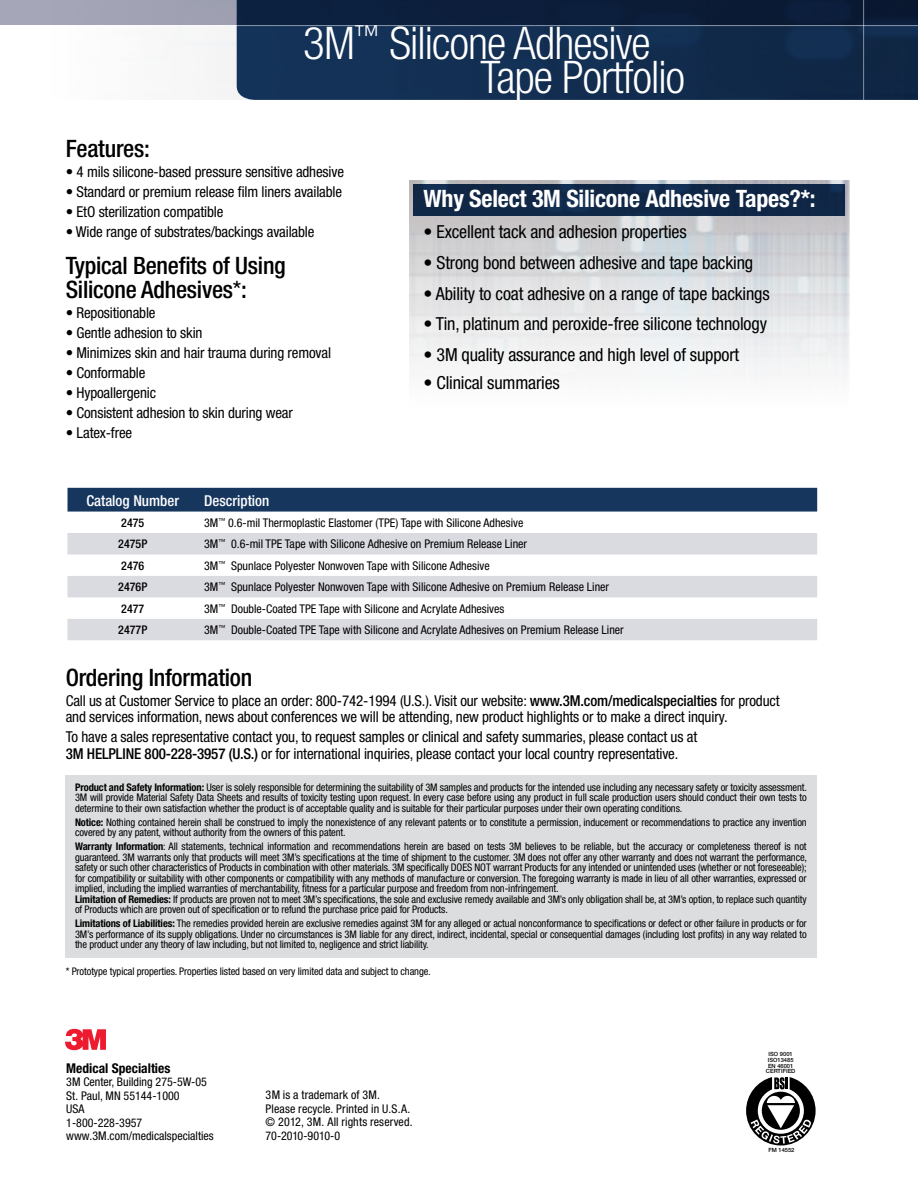
<style>
.page{position:relative;width:918px;height:1188px;background:#fff}
.page>*{position:absolute;margin:0;border:0;box-sizing:border-box;transform-origin:0 0}
.t1{font:300 condensed 45px/33.9px "Helvetica Neue";letter-spacing:-.02em;color:#fff}
.t2{font:500 condensed 24px/24px "Helvetica Neue";letter-spacing:-.01em;color:#000}
.t3{font:700 condensed 24px "Helvetica Neue";letter-spacing:-.01em;color:#fff}
.t4{font:condensed 18px "Helvetica Neue";letter-spacing:-.01em;color:#000}
.t5{font:condensed 15px/16.5px "Helvetica Neue";letter-spacing:-.01em;color:#000}
.t6{font:500 condensed 15px "Helvetica Neue";color:#fff}
.t7{font:700 condensed 13.5px "Helvetica Neue";color:#000}
.t8{font:condensed 12px/13.5px "Helvetica Neue";color:#000}
.t9{font:500 condensed 12px "Helvetica Neue";color:#000}
.t10{font:condensed 10.5px/10.5px "Helvetica Neue";letter-spacing:-.01em;color:#000;text-align:justify}
.t11{font:500 5.7px/5.7px "Helvetica Neue";color:#000;text-align:center}
.s1{font-weight:400}
.s2{font-weight:500}
.s3{font-weight:700}
</style>
<div class="page">
<div style="left:179px;top:26px;width:58px;height:74px;background:#f5f5f6"></div>
<div style="left:66px;top:776px;width:751px;height:182px;background:#dcddde"></div>
<svg style="left:65px;top:1029px;width:41px;height:21px"></svg>
<svg style="left:237px;top:26px;width:681px;height:74px;background:#122e50"></svg>
<svg style="left:0;top:0;width:918px;height:25px;background:#32405a"></svg>
<hr style="left:863px;top:0;width:1px;height:122px;background:#fff">
<div style="left:68px;top:488px;width:749px;height:24px;background:#16365e"></div>
<svg style="left:68px;top:533px;width:749px;height:107px;fill:#dadae1"></svg>
<img style="left:409px;top:181px;width:440px;height:195px">
<div style="left:414px;top:184px;width:431px;height:32px;background:linear-gradient(to right,#102948,#0f2747)"></div>
<svg style="left:746px;top:1077px;width:70px;height:68px"></svg>
<h1 class="t1" style="left:481px;top:25px;width:206px;text-indent:-177px">3M<sup>™</sup> Silicone Adhesive<br>Tape Portfolio</h1>
<h2 class="t2" style="left:66px;top:136px;width:86px">Features:</h2>
<h3 class="t5" style="left:66px;top:163px;width:280px">• 4 mils silicone-based pressure sensitive adhesive</h3>
<h3 class="t5" style="left:66px;top:183px;width:278px">• Standard or premium release film liners available</h3>
<h3 class="t5" style="left:66px;top:203px;width:159px">• EtO sterilization compatible</h3>
<h3 class="t5" style="left:66px;top:223px;width:250px">• Wide range of substrates/backings available</h3>
<h2 class="t2" style="left:66px;top:253px;width:222px">Typical Benefits of Using<br>Silicone Adhesives<span class="s1">*</span>:</h2>
<h3 class="t5" style="left:66px;top:304px;width:91px">• Repositionable</h3>
<h3 class="t5" style="left:66px;top:324px;width:138px">• Gentle adhesion to skin</h3>
<h3 class="t5" style="left:66px;top:344px;width:267px">• Minimizes skin and hair trauma during removal</h3>
<h3 class="t5" style="left:66px;top:364px;width:81px">• Conformable</h3>
<h3 class="t5" style="left:66px;top:384px;width:92px">• Hypoallergenic</h3>
<h3 class="t5" style="left:66px;top:404px;width:229px">• Consistent adhesion to skin during wear</h3>
<h3 class="t5" style="left:66px;top:424px;width:68px">• Latex-free</h3>
<h2 class="t3" style="left:424px;top:184px;width:394px">Why Select 3M Silicone Adhesive Tapes?*:</h2>
<h3 class="t4" style="left:424px;top:221px;width:265px">• Excellent tack and adhesion properties</h3>
<h3 class="t4" style="left:424px;top:252px;width:331px">• Strong bond between adhesive and tape backing</h3>
<h3 class="t4" style="left:424px;top:283px;width:348px">• Ability to coat adhesive on a range of tape backings</h3>
<h3 class="t4" style="left:424px;top:314px;width:345px">• Tin, platinum and peroxide-free silicone technology</h3>
<h3 class="t4" style="left:424px;top:344px;width:317px">• 3M quality assurance and high level of support</h3>
<h3 class="t4" style="left:424px;top:372px;width:138px">• Clinical summaries</h3>
<h3 class="t6" style="left:86px;top:491px;width:94px">Catalog Number</h3>
<h3 class="t6" style="left:204px;top:491px;width:67px">Description</h3>
<p class="t9" style="left:121px;top:516px;width:25px">2475</p>
<p class="t8" style="left:204px;top:516px;width:321px">3M<sup>™</sup> 0.6-mil Thermoplastic Elastomer (TPE) Tape with Silicone Adhesive</p>
<p class="t9" style="left:118px;top:537px;width:31px">2475P</p>
<p class="t8" style="left:204px;top:537px;width:325px">3M<sup>™</sup> 0.6-mil TPE Tape with Silicone Adhesive on Premium Release Liner</p>
<p class="t9" style="left:121px;top:558px;width:25px">2476</p>
<p class="t8" style="left:204px;top:559px;width:287px">3M<sup>™</sup> Spunlace Polyester Nonwoven Tape with Silicone Adhesive</p>
<p class="t9" style="left:118px;top:580px;width:31px">2476P</p>
<p class="t8" style="left:204px;top:580px;width:406px">3M<sup>™</sup> Spunlace Polyester Nonwoven Tape with Silicone Adhesive on Premium Release Liner</p>
<p class="t9" style="left:121px;top:601px;width:25px">2477</p>
<p class="t8" style="left:204px;top:602px;width:302px">3M<sup>™</sup> Double-Coated TPE Tape with Silicone and Acrylate Adhesives</p>
<p class="t9" style="left:118px;top:623px;width:31px">2477P</p>
<p class="t8" style="left:204px;top:623px;width:421px">3M<sup>™</sup> Double-Coated TPE Tape with Silicone and Acrylate Adhesives on Premium Release Liner</p>
<h2 class="t2" style="left:66px;top:665px;width:188px">Ordering Information</h2>
<p class="t5" style="left:66px;top:692px;width:715px">Call us at Customer Service to place an order: 800-742-1994 (U.S.). Visit our website: <span class="s2">www.3M.com/medicalspecialties</span> for product and services information, news about conferences we will be attending, new product highlights or to make a direct inquiry.</p>
<h3 class="t5" style="left:66px;top:729px;width:633px">To have a sales representative contact you, to request samples or clinical and safety summaries, please contact us at<br><span class="s2">3M HELPLINE 800-228-3957 (U.S.)</span> or for international inquiries, please contact your local country representative.</h3>
<p class="t10" style="left:75px;top:782px;width:734px"><span class="s3">Product and Safety Information:</span> User is solely responsible for determining the suitability of 3M samples and products for the intended use including any necessary safety or toxicity assessment.<br>3M will provide Material Safety Data Sheets and results of toxicity testing upon request. In every case before using any product in full scale production users should conduct their own tests to determine to their own satisfaction whether the product is of acceptable quality and is suitable for their particular purposes under their own operating conditions.</p>
<p class="t10" style="left:75px;top:817px;width:733px"><span class="s3">Notice:</span> Nothing contained herein shall be construed to imply the nonexistence of any relevant patents or to constitute a permission, inducement or recommendations to practice any invention covered by any patent, without authority from the owners of this patent.</p>
<p class="t10" style="left:75px;top:841px;width:734px;text-align:left"><span class="s3">Warranty Information</span>: All statements, technical information and recommendations herein are based on tests 3M believes to be reliable, but the accuracy or completeness thereof is not guaranteed. 3M warrants only that products will meet 3M’s specifications at the time of shipment to the customer. 3M does not offer any other warranty and does not warrant the performance, safety or such other characteristics of Products in combination with other materials. 3M specifically DOES NOT warrant Products for any intended or unintended uses (whether or not foreseeable); for compatibility or suitability with other components or compatibility with any methods of manufacture or conversion. The foregoing warranty is made in lieu of all other warranties, expressed or implied, including the implied warranties of merchantability, fitness for a particular purpose and freedom from non-infringement.<br><span class="s3">Limitation of Remedies:</span> If products are proven not to meet 3M’s specifications, the sole and exclusive remedy available and 3M’s only obligation shall be, at 3M’s option, to replace such quantity of Products which are proven out of specification or to refund the purchase price paid for Products.</p>
<p class="t10" style="left:75px;top:918px;width:733px"><span class="s3">Limitations of Liabilities:</span> The remedies provided herein are exclusive remedies against 3M for any alleged or actual nonconformance to specifications or defect or other failure in products or for 3M’s performance of its supply obligations. Under no circumstances is 3M liable for any direct, indirect, incidental, special or consequential damages (including lost profits) in any way related to the product under any theory of law including, but not limited to, negligence and strict liability.</p>
<p class="t10" style="left:66px;top:966px;width:367px">* Prototype typical properties. Properties listed based on very limited data and subject to change.</p>
<p class="t7" style="left:66px;top:1060px;width:106px">Medical Specialties</p>
<p class="t8" style="left:66px;top:1075px;width:149px">3M Center, Building 275-5W-05<br>St. Paul, MN 55144-1000<br>USA<br>1-800-228-3957 www.3M.com/medicalspecialties</p>
<p class="t8" style="left:266px;top:1088px;width:148px">3M is a trademark of 3M.<br>Please recycle. Printed in U.S.A. © 2012, 3M. All rights reserved.<br>70-2010-9010-0</p>
<p class="t11" style="left:766px;top:1051px;width:31px">ISO 9001<br>ISO13485<br>EN 46001<br>CERTIFIED</p>
<p class="t11" style="left:768px;top:1147px;width:28px">FM 14552</p>
</div>
